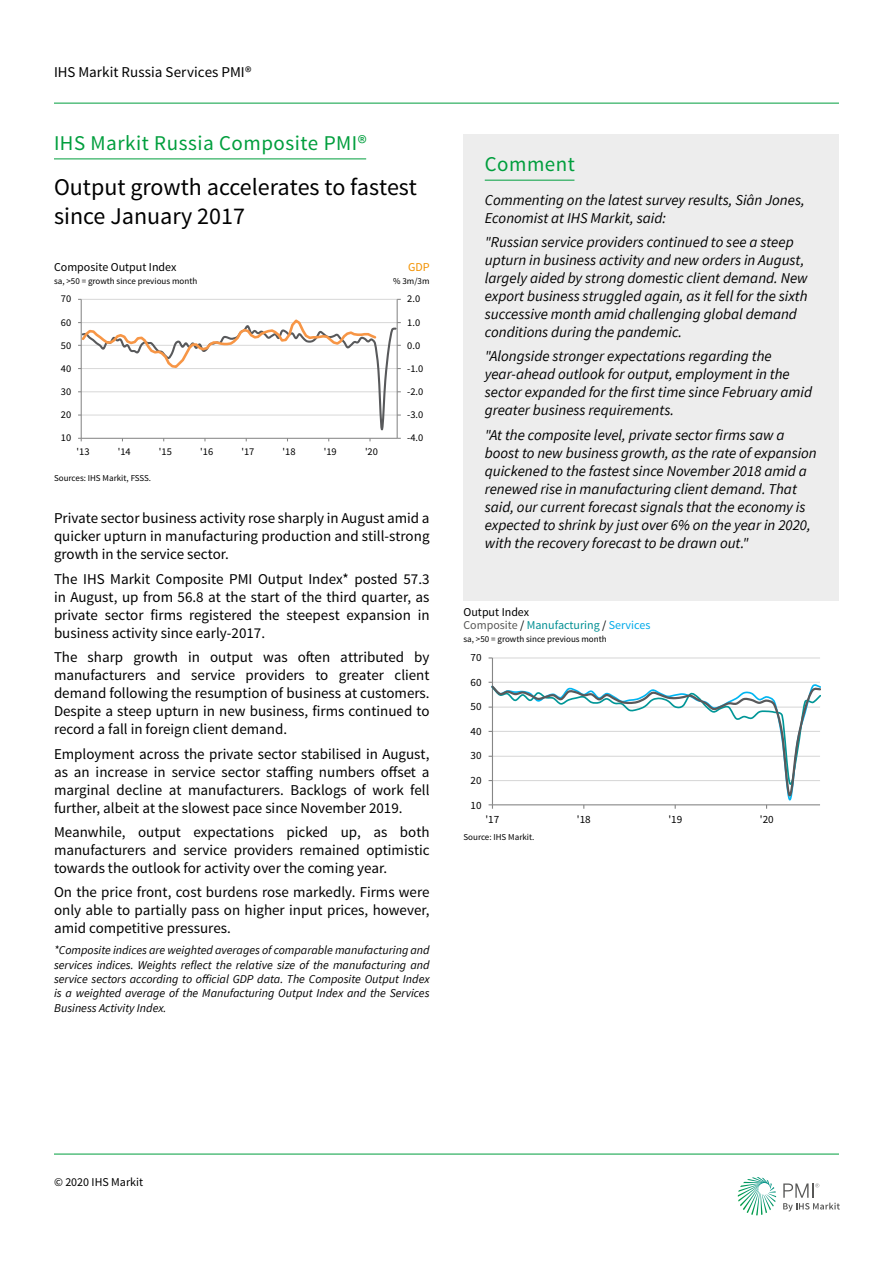
<style>
.page{position:relative;width:893px;height:1263px;background:#fff}
.page>*{position:absolute;margin:0;border:0;box-sizing:border-box;transform-origin:0 0}
.t1{font:24px/28.8px "Source Sans Pro";color:#000}
.t2{font:21px "Source Sans Pro";letter-spacing:.025em;color:#009e3d}
.t3{font:15px/18px "Source Sans Pro";color:#000;text-align:justify}
.t4{font:italic 15px/18px "Source Sans Pro";color:#000}
.t5{font:italic 12px/14.4px "Source Sans Pro";color:#000;text-align:justify}
.t6{font:12px "Source Sans Pro";color:#000}
.t7{font:12px "Source Sans Pro";color:#008f93}
.t8{font:12px "Source Sans Pro";color:#f39200}
.t9{font:11.1px "Source Sans Pro";letter-spacing:.005em;color:#000}
.t10{font:10.35px "Source Sans Pro";letter-spacing:.005em;color:#000}
.t11{font:9px "Source Sans Pro";color:#000}
.s1{color:#575756}
.s2{color:#000}
.s3{color:#00aae9}
</style>
<div class="page">
<hr style="left:54px;top:103px;width:785px;height:1px;background:#009e3d">
<svg style="left:738px;top:1177px;width:38px;height:38px"></svg>
<svg style="left:783px;top:1183px;width:57px;height:28px"></svg>
<hr style="left:54px;top:1154px;width:785px;height:1px;background:#009e3d">
<hr style="left:54px;top:159px;width:312px;height:1px;background:#009e3d">
<hr style="left:81px;top:299px;width:316px;height:1px;background:#d9d9d9">
<hr style="left:397px;top:299px;width:1px;height:139px;background:#868686">
<hr style="left:81px;top:299px;width:1px;height:139px;background:#868686">
<svg style="left:78px;top:317px;width:323px;height:124px"></svg>
<div style="left:463px;top:193px;width:376px;height:408px;background:#ededed"></div>
<div style="left:463px;top:134px;width:376px;height:59px;background:#ededed"></div>
<hr style="left:485px;top:180px;width:89px;height:1px;background:#009e3d">
<hr style="left:492px;top:657px;width:328px;height:1px;background:#d9d9d9">
<hr style="left:492px;top:658px;width:1px;height:147px;background:#868686">
<svg style="left:489px;top:681px;width:332px;height:128px"></svg>
<p class="t3" style="left:54px;top:63px;width:199px">IHS Markit Russia Services PMI®</p>
<h2 class="t2" style="left:54px;top:130px;width:314px">IHS Markit Russia Composite PMI®</h2>
<h1 class="t1" style="left:54px;top:173px;width:364px">Output growth accelerates to fastest since January 2017</h1>
<p class="t6" style="left:54px;top:259px;width:124px">Composite Output Index</p>
<p class="t11" style="left:54px;top:276px;width:145px">sa, &gt;50 = growth since previous month</p>
<p class="t8" style="left:408px;top:259px;width:23px">GDP</p>
<p class="t11" style="left:393px;top:276px;width:38px">% 3m/3m</p>
<p class="t10" style="left:61px;top:293px;width:12px">70</p>
<p class="t10" style="left:407px;top:293px;width:15px">2.0</p>
<p class="t10" style="left:61px;top:316px;width:12px">60</p>
<p class="t10" style="left:407px;top:316px;width:15px">1.0</p>
<p class="t10" style="left:61px;top:339px;width:12px">50</p>
<p class="t10" style="left:407px;top:339px;width:15px">0.0</p>
<p class="t10" style="left:61px;top:362px;width:12px">40</p>
<p class="t10" style="left:407px;top:362px;width:18px">-1.0</p>
<p class="t10" style="left:61px;top:385px;width:12px">30</p>
<p class="t10" style="left:407px;top:385px;width:18px">-2.0</p>
<p class="t10" style="left:61px;top:408px;width:12px">20</p>
<p class="t10" style="left:407px;top:408px;width:18px">-3.0</p>
<p class="t10" style="left:61px;top:431px;width:12px">10</p>
<p class="t10" style="left:407px;top:431px;width:18px">-4.0</p>
<p class="t10" style="left:77px;top:445px;width:15px">'13</p>
<p class="t10" style="left:118px;top:445px;width:15px">'14</p>
<p class="t10" style="left:159px;top:445px;width:15px">'15</p>
<p class="t10" style="left:200px;top:445px;width:15px">'16</p>
<p class="t10" style="left:241px;top:445px;width:15px">'17</p>
<p class="t10" style="left:283px;top:445px;width:15px">'18</p>
<p class="t10" style="left:324px;top:445px;width:15px">'19</p>
<p class="t10" style="left:365px;top:445px;width:15px">'20</p>
<p class="t11" style="left:54px;top:472px;width:99px">Sources: IHS Markit, FSSS.</p>
<p class="t3" style="left:54px;top:510px;width:377px">Private sector business activity rose sharply in August amid a quicker upturn in manufacturing production and still-strong growth in the service sector.</p>
<p class="t3" style="left:54px;top:570px;width:377px">The IHS Markit Composite PMI Output Index* posted 57.3 in August, up from 56.8 at the start of the third quarter, as private sector firms registered the steepest expansion in business activity since early-2017.</p>
<p class="t3" style="left:54px;top:648px;width:377px">The sharp growth in output was often attributed by manufacturers and service providers to greater client demand following the resumption of business at customers.<br>Despite a steep upturn in new business, firms continued to record a fall in foreign client demand.</p>
<p class="t3" style="left:54px;top:745px;width:377px">Employment across the private sector stabilised in August, as an increase in service sector staffing numbers offset a marginal decline at manufacturers. Backlogs of work fell further, albeit at the slowest pace since November 2019.</p>
<p class="t3" style="left:54px;top:823px;width:377px">Meanwhile, output expectations picked up, as both manufacturers and service providers remained optimistic towards the outlook for activity over the coming year.</p>
<p class="t3" style="left:54px;top:884px;width:377px">On the price front, cost burdens rose markedly. Firms were only able to partially pass on higher input prices, however, amid competitive pressures.</p>
<p class="t5" style="left:54px;top:943px;width:377px">*Composite indices are weighted averages of comparable manufacturing and services indices. Weights reflect the relative size of the manufacturing and service sectors according to official GDP data. The Composite Output Index is a weighted average of the Manufacturing Output Index and the Services Business Activity Index.</p>
<h2 class="t2" style="left:485px;top:151px;width:92px">Comment</h2>
<p class="t4" style="left:485px;top:191px;width:321px">Commenting on the latest survey results, Siân Jones,<br>Economist at IHS Markit, said:</p>
<p class="t4" style="left:485px;top:233px;width:324px">"Russian service providers continued to see a steep upturn in business activity and new orders in August, largely aided by strong domestic client demand. New export business struggled again, as it fell for the sixth successive month amid challenging global demand conditions during the pandemic.</p>
<p class="t4" style="left:485px;top:347px;width:329px">"Alongside stronger expectations regarding the year-ahead outlook for output, employment in the sector expanded for the first time since February amid greater business requirements.</p>
<p class="t4" style="left:485px;top:426px;width:334px">"At the composite level, private sector firms saw a boost to new business growth, as the rate of expansion quickened to the fastest since November 2018 amid a renewed rise in manufacturing client demand. That said, our current forecast signals that the economy is expected to shrink by just over 6% on the year in 2020, with the recovery forecast to be drawn out."</p>
<p class="t6" style="left:463px;top:605px;width:67px">Output Index</p>
<p class="t7" style="left:463px;top:617px;width:188px"><span class="s1">Composite</span> <span class="s2">/</span> Manufacturing <span class="s2">/</span> <span class="s3">Services</span></p>
<p class="t11" style="left:463px;top:634px;width:145px">sa, &gt;50 = growth since previous month</p>
<p class="t9" style="left:471px;top:651px;width:13px">70</p>
<p class="t9" style="left:471px;top:675px;width:13px">60</p>
<p class="t9" style="left:471px;top:700px;width:13px">50</p>
<p class="t9" style="left:471px;top:724px;width:13px">40</p>
<p class="t9" style="left:471px;top:749px;width:13px">30</p>
<p class="t9" style="left:471px;top:773px;width:13px">20</p>
<p class="t9" style="left:471px;top:798px;width:13px">10</p>
<p class="t9" style="left:485px;top:813px;width:15px">'17</p>
<p class="t9" style="left:577px;top:813px;width:15px">'18</p>
<p class="t9" style="left:668px;top:813px;width:15px">'19</p>
<p class="t9" style="left:760px;top:813px;width:15px">'20</p>
<p class="t11" style="left:463px;top:831px;width:73px">Source: IHS Markit.</p>
<p class="t6" style="left:54px;top:1175px;width:91px">© 2020 IHS Markit</p>
</div>
